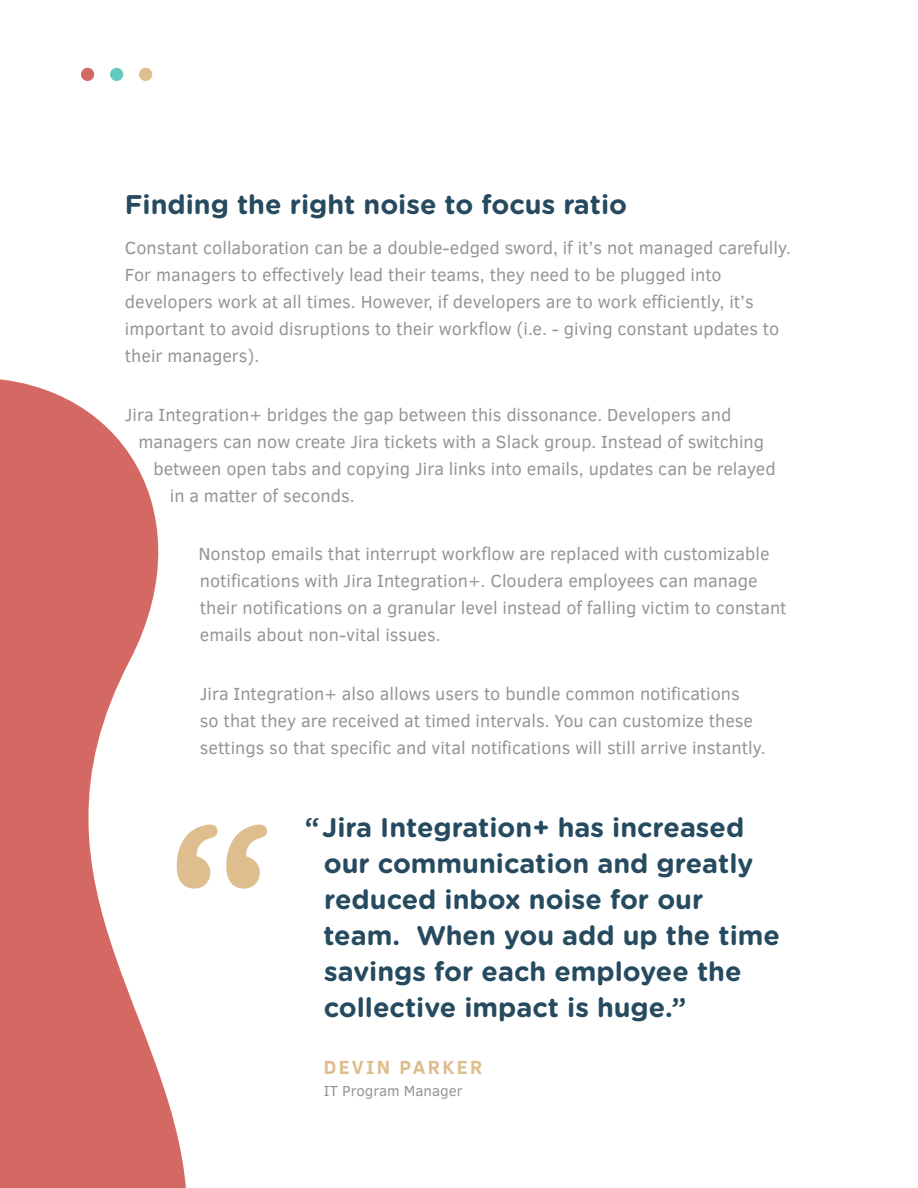
<style>
.page{position:relative;width:918px;height:1188px;background:#fff}
.page>*{position:absolute;margin:0;border:0;box-sizing:border-box;transform-origin:0 0}
.t1{font:700 195px "Gotham Rounded";color:#debd8f}
.t2{font:700 27px/36px "Gotham Rounded";color:#264a5f}
.t3{font:700 19.5px "Clear Sans";letter-spacing:.12em;color:#debd8f}
.t4{font:18px/27px "Clear Sans";color:#939598}
.t5{font:15px "Clear Sans";color:#939598}
</style>
<div class="page">
<div style="left:81px;top:68px;width:13px;height:13px;background:#d46963;border-radius:50%"></div>
<div style="left:110px;top:68px;width:13px;height:13px;background:#63c9bf;border-radius:50%"></div>
<div style="left:139px;top:68px;width:13px;height:13px;background:#debd8f;border-radius:50%"></div>
<svg style="left:0;top:379px;width:186px;height:809px;fill:#d46963"></svg>
<h2 class="t2" style="left:125px;top:185px;width:504px">Finding the right noise to focus ratio</h2>
<p class="t4" style="left:125px;top:234px;width:668px">Constant collaboration can be a double-edged sword, if it’s not managed carefully.<br>For managers to effectively lead their teams, they need to be plugged into developers work at all times. However, if developers are to work efficiently, it’s important to avoid disruptions to their workflow (i.e. - giving constant updates to their managers).</p>
<p class="t4" style="left:125px;top:401px;width:608px">Jira Integration+ bridges the gap between this dissonance. Developers and</p>
<p class="t4" style="left:138px;top:428px;width:627px">managers can now create Jira tickets with a Slack group. Instead of switching</p>
<p class="t4" style="left:153px;top:455px;width:624px">between open tabs and copying Jira links into emails, updates can be relayed</p>
<p class="t4" style="left:170px;top:482px;width:186px">in a matter of seconds.</p>
<p class="t4" style="left:198px;top:540px;width:590px">Nonstop emails that interrupt workflow are replaced with customizable notifications with Jira Integration+. Cloudera employees can manage their notifications on a granular level instead of falling victim to constant emails about non-vital issues.</p>
<p class="t4" style="left:200px;top:680px;width:567px">Jira Integration+ also allows users to bundle common notifications<br>so that they are received at timed intervals. You can customize these settings so that specific and vital notifications will still arrive instantly.</p>
<h1 class="t1" style="left:166px;top:750px;width:107px">“</h1>
<h2 class="t2" style="left:324px;top:808px;width:458px;text-indent:-19px">“Jira Integration+ has increased our communication and greatly reduced inbox noise for our team. When you add up the time savings for each employee the collective impact is huge.”</h2>
<p class="t3" style="left:324px;top:1053px;width:160px">DEVIN PARKER</p>
<p class="t5" style="left:324px;top:1081px;width:140px">IT Program Manager</p>
</div>
